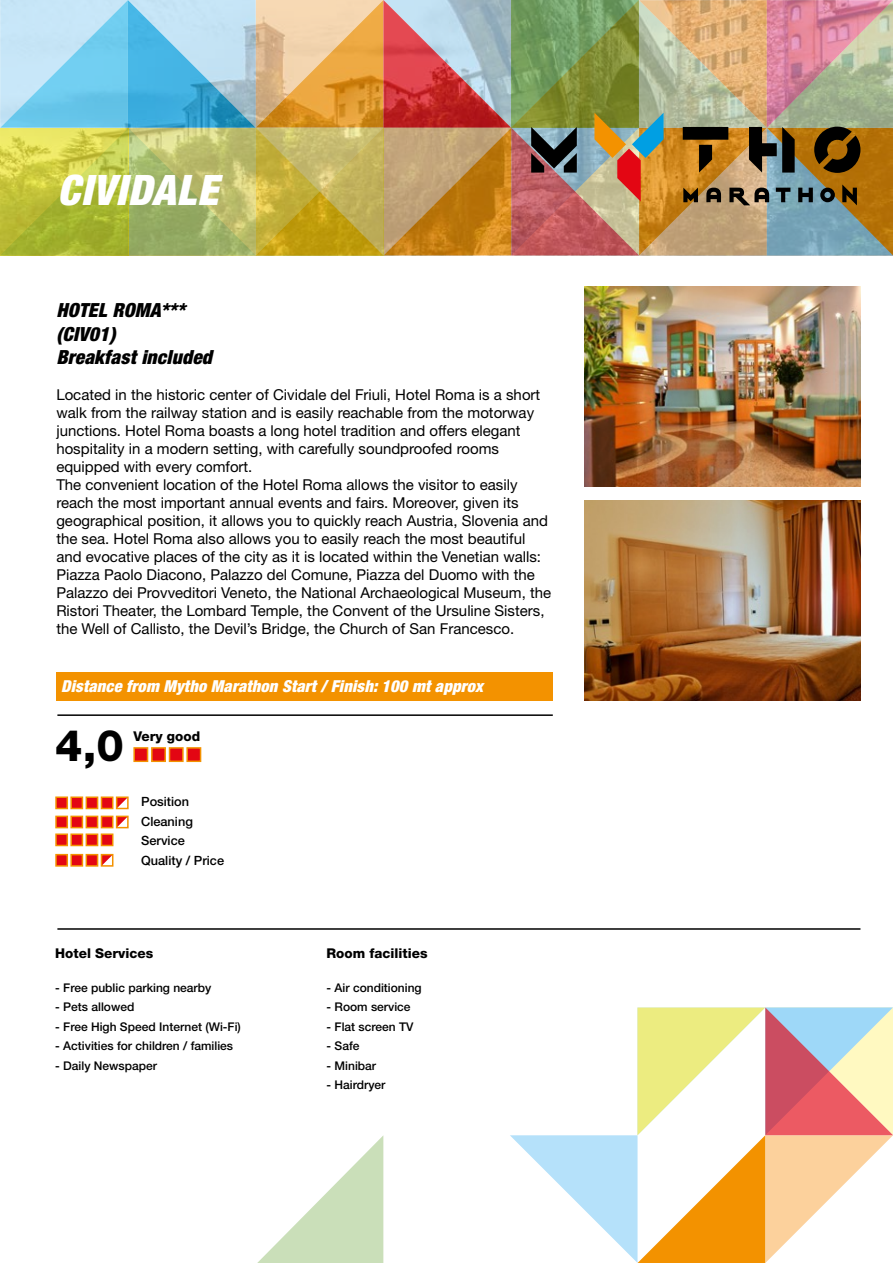
<style>
.page{position:relative;width:893px;height:1263px;background:#fff}
.page>*{position:absolute;margin:0;border:0;box-sizing:border-box;transform-origin:0 0}
.t1{font:800 43.5px "Helvetica Neue LT Std";color:#000}
.t2{font:italic 900 condensed 42px "Helvetica Neue LT Std";letter-spacing:.025em;color:#fff}
.t3{font:italic 900 condensed 19.5px/23.4px "Helvetica Neue LT Std";letter-spacing:.01em;color:#000}
.t4{font:italic 900 condensed 16.5px "Helvetica Neue LT Std";letter-spacing:.01em;color:#fff}
.t5{font:15px/18px "Helvetica Neue LT Std";color:#000}
.t6{font:800 13.5px "Helvetica Neue LT Std";color:#000}
.t7{font:500 12.75px/19.5px "Helvetica Neue LT Std";color:#000}
.t8{font:500 12px "Helvetica Neue LT Std";color:#000}
</style>
<div class="page">
<div style="left:56px;top:672px;width:497px;height:28px;background:#f39200"></div>
<hr style="left:57px;top:714px;width:496px;height:2px;background:#000">
<hr style="left:57px;top:928px;width:803px;height:2px;background:#000">
<svg style="left:257px;top:1136px;width:126px;height:127px"></svg>
<svg style="left:510px;top:1007px;width:383px;height:256px"></svg>
<img style="left:0;top:0;width:893px;height:255px">
<div style="left:133px;top:747px;width:15px;height:15px;background:#e30613;border:2px solid #f39200"></div>
<div style="left:151px;top:747px;width:15px;height:15px;background:#e30613;border:2px solid #f39200"></div>
<div style="left:169px;top:747px;width:15px;height:15px;background:#e30613;border:2px solid #f39200"></div>
<div style="left:186px;top:747px;width:15px;height:15px;background:#e30613;border:2px solid #f39200"></div>
<div style="left:55px;top:796px;width:13px;height:13px;background:#e30613;border:2px solid #f39200"></div>
<div style="left:70px;top:796px;width:13px;height:13px;background:#e30613;border:2px solid #f39200"></div>
<div style="left:86px;top:796px;width:12px;height:13px;background:#e30613;border:2px solid #f39200"></div>
<div style="left:101px;top:796px;width:12px;height:13px;background:#e30613;border:2px solid #f39200"></div>
<div style="left:55px;top:816px;width:13px;height:12px;background:#e30613;border:2px solid #f39200"></div>
<div style="left:70px;top:816px;width:13px;height:12px;background:#e30613;border:2px solid #f39200"></div>
<div style="left:86px;top:816px;width:12px;height:12px;background:#e30613;border:2px solid #f39200"></div>
<div style="left:101px;top:816px;width:12px;height:12px;background:#e30613;border:2px solid #f39200"></div>
<svg style="left:119px;top:819px;width:6px;height:6px"></svg>
<div style="left:55px;top:833px;width:13px;height:13px;background:#e30613;border:2px solid #f39200"></div>
<div style="left:70px;top:833px;width:13px;height:13px;background:#e30613;border:2px solid #f39200"></div>
<div style="left:86px;top:833px;width:12px;height:13px;background:#e30613;border:2px solid #f39200"></div>
<div style="left:101px;top:833px;width:12px;height:13px;background:#e30613;border:2px solid #f39200"></div>
<div style="left:55px;top:854px;width:13px;height:13px;background:#e30613;border:2px solid #f39200"></div>
<div style="left:70px;top:854px;width:13px;height:13px;background:#e30613;border:2px solid #f39200"></div>
<div style="left:86px;top:854px;width:12px;height:13px;background:#e30613;border:2px solid #f39200"></div>
<svg style="left:119px;top:799px;width:7px;height:7px"></svg>
<div style="left:116px;top:816px;width:13px;height:12px;border:2px solid #f39200"></div>
<div style="left:116px;top:796px;width:13px;height:13px;border:2px solid #f39200"></div>
<svg style="left:104px;top:857px;width:6px;height:7px"></svg>
<div style="left:101px;top:854px;width:12px;height:13px;border:2px solid #f39200"></div>
<img style="left:584px;top:287px;width:276px;height:200px">
<img style="left:584px;top:501px;width:276px;height:199px">
<h2 class="t2" style="left:57px;top:165px;width:162px">CIVIDALE</h2>
<h3 class="t3" style="left:56px;top:299px;width:157px">HOTEL ROMA*** (CIV01)<br>Breakfast included</h3>
<p class="t5" style="left:56px;top:386px;width:496px">Located in the historic center of Cividale del Friuli, Hotel Roma is a short walk from the railway station and is easily reachable from the motorway junctions. Hotel Roma boasts a long hotel tradition and offers elegant hospitality in a modern setting, with carefully soundproofed rooms equipped with every comfort.<br>The convenient location of the Hotel Roma allows the visitor to easily reach the most important annual events and fairs. Moreover, given its geographical position, it allows you to quickly reach Austria, Slovenia and the sea. Hotel Roma also allows you to easily reach the most beautiful and evocative places of the city as it is located within the Venetian walls:<br>Piazza Paolo Diacono, Palazzo del Comune, Piazza del Duomo with the Palazzo dei Provveditori Veneto, the National Archaeological Museum, the Ristori Theater, the Lombard Temple, the Convent of the Ursuline Sisters, the Well of Callisto, the Devil’s Bridge, the Church of San Francesco.</p>
<p class="t4" style="left:61px;top:676px;width:423px">Distance from Mytho Marathon Start / Finish: 100 mt approx</p>
<h1 class="t1" style="left:55px;top:720px;width:70px">4,0</h1>
<p class="t6" style="left:133px;top:728px;width:68px">Very good</p>
<p class="t7" style="left:141px;top:792px;width:84px">Position<br>Cleaning<br>Service<br>Quality / Price</p>
<p class="t6" style="left:55px;top:945px;width:100px">Hotel Services</p>
<p class="t8" style="left:55px;top:980px;width:158px">- Free public parking nearby</p>
<p class="t8" style="left:55px;top:1000px;width:81px">- Pets allowed</p>
<p class="t8" style="left:55px;top:1019px;width:187px">- Free High Speed Internet (Wi-Fi)</p>
<p class="t8" style="left:55px;top:1039px;width:179px">- Activities for children / families</p>
<p class="t8" style="left:55px;top:1058px;width:103px">- Daily Newspaper</p>
<p class="t6" style="left:327px;top:945px;width:102px">Room facilities</p>
<p class="t8" style="left:327px;top:980px;width:97px">- Air conditioning</p>
<p class="t8" style="left:327px;top:1000px;width:86px">- Room service</p>
<p class="t8" style="left:327px;top:1019px;width:88px">- Flat screen TV</p>
<p class="t8" style="left:327px;top:1039px;width:34px">- Safe</p>
<p class="t8" style="left:327px;top:1058px;width:51px">- Minibar</p>
<p class="t8" style="left:327px;top:1078px;width:60px">- Hairdryer</p>
</div>
